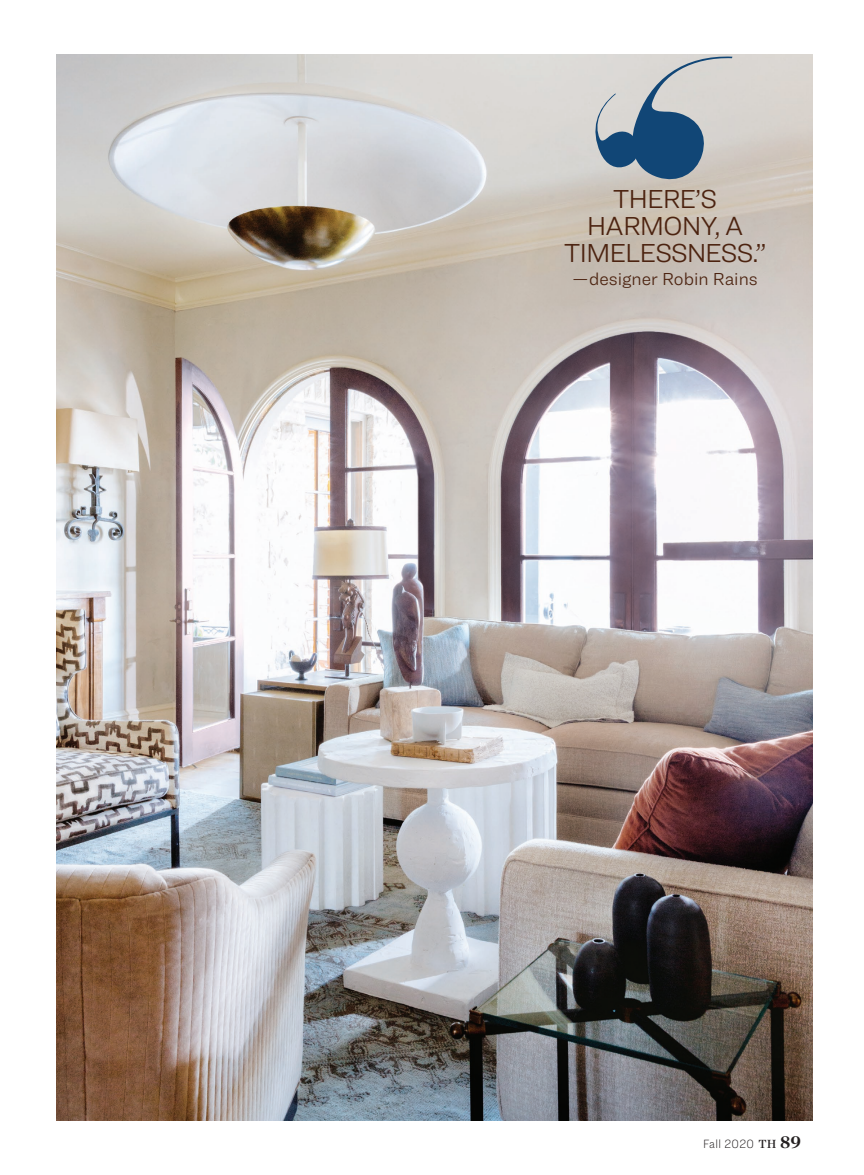
<style>
.page{position:relative;width:864px;height:1175px;background:#fff}
.page>*{position:absolute;margin:0;border:0;box-sizing:border-box;transform-origin:0 0}
.t1{font:300 27px/27px "Ringside";letter-spacing:-.04em;color:#4c2310;text-align:center}
.t2{font:300 18px "Ringside";color:#4c2310}
.t3{font:100 12.3px "Ringside Narrow";letter-spacing:.025em;color:#231f20}
.s1{font-family:"Chronicle Deck Semi";font-weight:400;font-size:12px}
.s2{font-family:"Chronicle Deck";font-weight:700;font-size:18px}
</style>
<div class="page">
<img style="left:56px;top:54px;width:756px;height:1066px">
<svg style="left:590px;top:55px;width:142px;height:128px;background:#9ba9b4"></svg>
<p class="t1" style="left:564px;top:185px;width:204px">THERE’S<br>HARMONY, A<br>TIMELESSNESS.”</p>
<p class="t2" style="left:572px;top:266px;width:187px">—designer Robin Rains</p>
<p class="t3" style="left:703px;top:1135px;width:99px">Fall 2020 <span class="s1">TH</span> <span class="s2">89</span></p>
</div>
